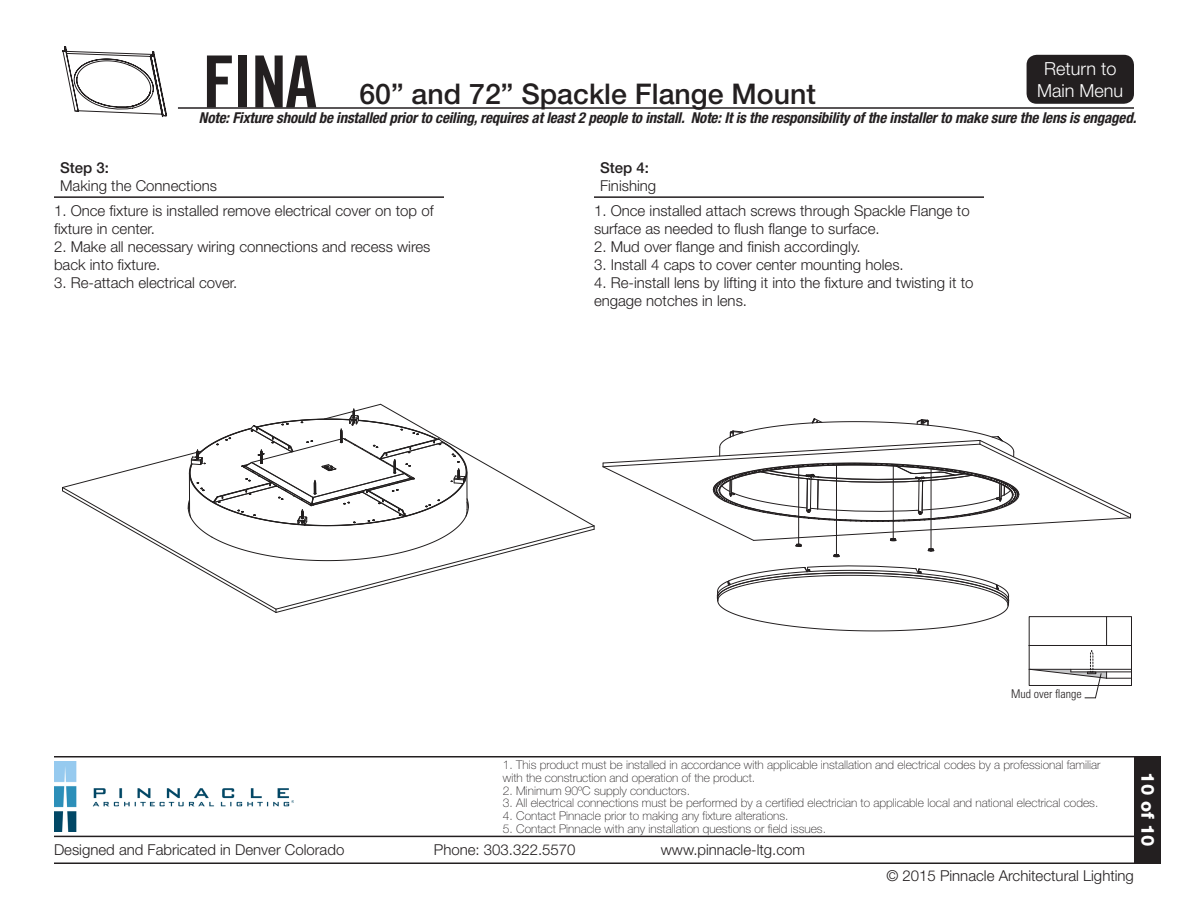
<style>
.page{position:relative;width:1188px;height:918px;background:#fff}
.page>*{position:absolute;margin:0;border:0;box-sizing:border-box;transform-origin:0 0}
.t1{font:72px "Trade Gothic LT Bold Cond Twenty";color:#231f20}
.t2{font:500 28.5px "Helvetica Neue LT Std";color:#231f20}
.t3{font:300 18px "Helvetica Neue LT Std";color:#fff}
.t4{font:800 18px "Helvetica Neue LT Std";color:#fff}
.t5{font:300 15px/18px "Helvetica Neue LT Std";color:#231f20}
.t6{font:italic 700 condensed 15px "Helvetica Neue LT Std";letter-spacing:-.01em;color:#231f20}
.t7{font:500 15px "Helvetica Neue LT Std";color:#231f20}
.t8{font:100 12px/12.8px "Helvetica Neue LT Std";color:#231f20}
.t9{font:300 condensed 12px "Univers LT Std";color:#231f20}
</style>
<div class="page">
<hr style="left:54px;top:756px;width:1080px;height:2px;background:#231f20">
<hr style="left:54px;top:836px;width:1080px;height:1px;background:#231f20">
<hr style="left:178px;top:107px;width:956px;height:2px;background:#231f20">
<img style="left:54px;top:762px;width:239px;height:69px">
<svg style="left:62px;top:46px;width:105px;height:72px"></svg>
<hr style="left:594px;top:196px;width:390px;height:2px;background:#231f20">
<hr style="left:54px;top:196px;width:390px;height:2px;background:#231f20">
<svg style="left:62px;top:403px;width:533px;height:210px"></svg>
<svg style="left:717px;top:565px;width:292px;height:67px"></svg>
<svg style="left:602px;top:418px;width:530px;height:140px"></svg>
<div style="left:1029px;top:616px;width:103px;height:70px;border:1px solid #231f20"></div>
<svg style="left:1029px;top:617px;width:102px;height:82px"></svg>
<div style="left:1134px;top:756px;width:27px;height:108px;background:#231f20"></div>
<div style="left:1027px;top:55px;width:107px;height:49px;background:#231f20;border-radius:10px"></div>
<hr style="left:54px;top:862px;width:1080px;height:2px;background:#231f20">
<p class="t1" style="left:203px;top:38px;width:116px">FINA</p>
<p class="t2" style="left:359px;top:77px;width:458px">60” and 72” Spackle Flange Mount</p>
<p class="t3" style="left:1044px;top:58px;width:74px">Return to</p>
<p class="t3" style="left:1037px;top:79px;width:88px">Main Menu</p>
<p class="t6" style="left:199px;top:109px;width:939px">Note: Fixture should be installed prior to ceiling, requires at least 2 people to install. Note: It is the responsibility of the installer to make sure the lens is engaged.</p>
<p class="t7" style="left:60px;top:159px;width:50px">Step 3:</p>
<p class="t5" style="left:60px;top:176px;width:158px">Making the Connections</p>
<p class="t5" style="left:54px;top:201px;width:381px">1. Once fixture is installed remove electrical cover on top of fixture in center.</p>
<p class="t5" style="left:54px;top:237px;width:378px">2. Make all necessary wiring connections and recess wires back into fixture.</p>
<p class="t5" style="left:54px;top:273px;width:185px">3. Re-attach electrical cover.</p>
<p class="t7" style="left:600px;top:159px;width:50px">Step 4:</p>
<p class="t5" style="left:600px;top:176px;width:58px">Finishing</p>
<p class="t5" style="left:594px;top:201px;width:377px">1. Once installed attach screws through Spackle Flange to surface as needed to flush flange to surface.</p>
<p class="t5" style="left:594px;top:237px;width:268px">2. Mud over flange and finish accordingly.</p>
<p class="t5" style="left:594px;top:255px;width:311px">3. Install 4 caps to cover center mounting holes.</p>
<p class="t5" style="left:594px;top:273px;width:381px">4. Re-install lens by lifting it into the fixture and twisting it to engage notches in lens.</p>
<p class="t9" style="left:1011px;top:687px;width:72px">Mud over flange</p>
<p class="t8" style="left:503px;top:758px;width:599px">1. This product must be installed in accordance with applicable installation and electrical codes by a professional familiar with the construction and operation of the product.</p>
<p class="t8" style="left:503px;top:784px;width:189px">2. Minimum 90ºC supply conductors.</p>
<p class="t8" style="left:503px;top:797px;width:597px">3. All electrical connections must be performed by a certified electrician to applicable local and national electrical codes.</p>
<p class="t8" style="left:503px;top:809px;width:287px">4. Contact Pinnacle prior to making any fixture alterations.</p>
<p class="t8" style="left:503px;top:822px;width:325px">5. Contact Pinnacle with any installation questions or field issues.</p>
<p class="t5" style="left:54px;top:840px;width:292px">Designed and Fabricated in Denver Colorado</p>
<p class="t5" style="left:434px;top:840px;width:143px">Phone: 303.322.5570</p>
<p class="t5" style="left:661px;top:840px;width:146px">www.pinnacle-ltg.com</p>
<p class="t5" style="left:886px;top:866px;width:249px">© 2015 Pinnacle Architectural Lighting</p>
<p class="t4" style="left:1158px;top:772px;width:76px;rotate:90deg">10 of 10</p>
</div>
